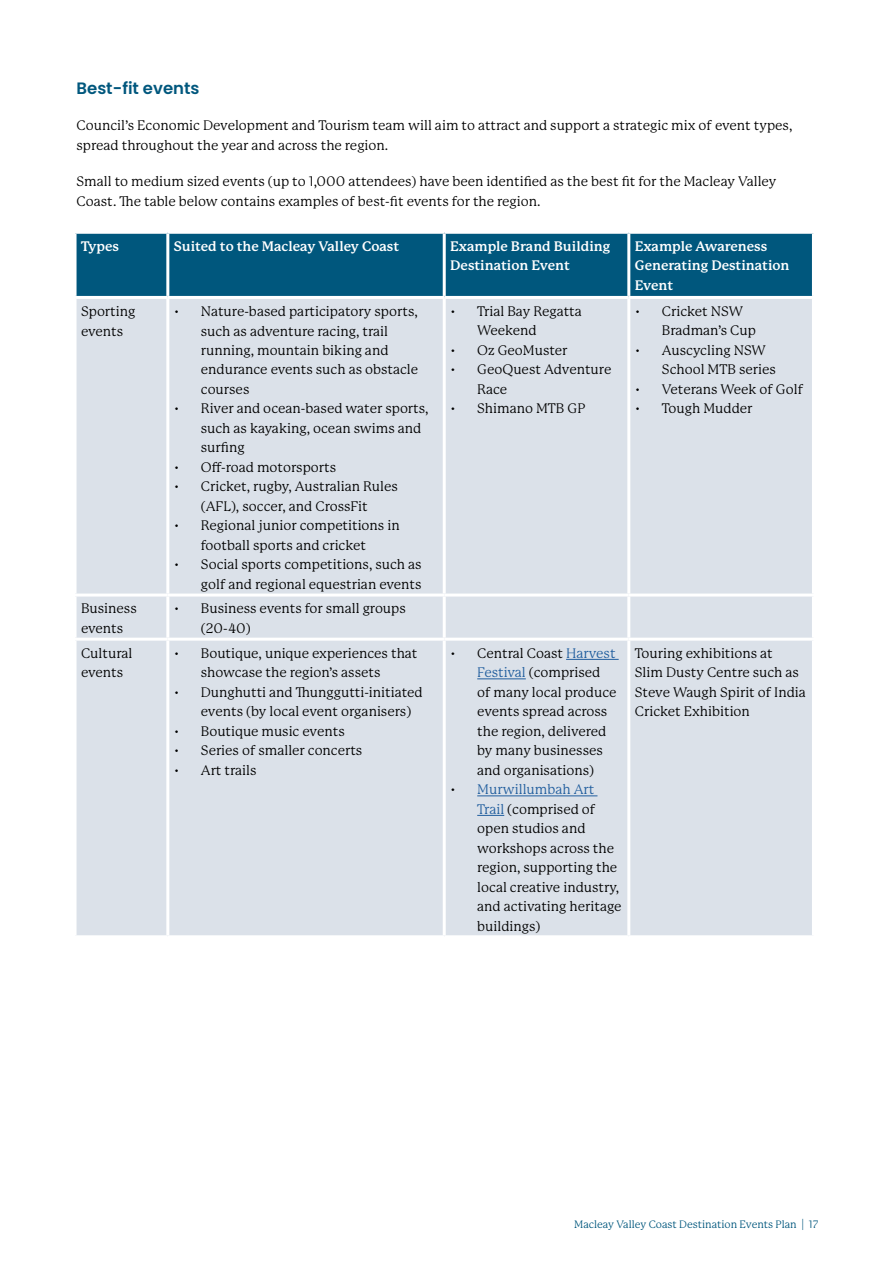
<style>
.page{position:relative;width:893px;height:1263px;background:#fff}
.page>*{position:absolute;margin:0;border:0;box-sizing:border-box;transform-origin:0 0}
.t1{font:600 16.5px "Poppins";color:#00577d}
.t2{font:13.5px/19.5px "P22 Mackinac Pro";color:#000}
.t3{font:700 13.5px/19.5px "P22 Mackinac Pro";color:#fff}
.t4{font:10.5px "P22 Mackinac Pro";color:#00577d}
.s1{color:#215e9e}
</style>
<div class="page">
<div style="left:77px;top:234px;width:735px;height:62px;background:#00577d"></div>
<div style="left:77px;top:299px;width:735px;height:636px;background:#dbe1e9"></div>
<hr style="left:166px;top:234px;width:3px;height:62px;background:#fff">
<hr style="left:443px;top:234px;width:3px;height:62px;background:#fff">
<hr style="left:627px;top:234px;width:3px;height:62px;background:#fff">
<hr style="left:166px;top:299px;width:3px;height:294px;background:#fff">
<hr style="left:443px;top:299px;width:3px;height:294px;background:#fff">
<hr style="left:627px;top:299px;width:3px;height:294px;background:#fff">
<hr style="left:74px;top:593px;width:94px;height:3px;background:#fff">
<hr style="left:168px;top:593px;width:276px;height:3px;background:#fff">
<hr style="left:166px;top:596px;width:3px;height:42px;background:#fff">
<hr style="left:444px;top:593px;width:185px;height:3px;background:#fff">
<hr style="left:443px;top:596px;width:3px;height:42px;background:#fff">
<hr style="left:629px;top:593px;width:186px;height:3px;background:#fff">
<hr style="left:627px;top:596px;width:3px;height:42px;background:#fff">
<hr style="left:74px;top:638px;width:94px;height:3px;background:#fff">
<hr style="left:168px;top:638px;width:276px;height:3px;background:#fff">
<hr style="left:166px;top:641px;width:3px;height:294px;background:#fff">
<hr style="left:444px;top:638px;width:185px;height:3px;background:#fff">
<hr style="left:443px;top:641px;width:3px;height:294px;background:#fff">
<hr style="left:629px;top:638px;width:186px;height:3px;background:#fff">
<hr style="left:627px;top:641px;width:3px;height:294px;background:#fff">
<hr style="left:566px;top:659px;width:53px;height:1px;background:#215e9e">
<hr style="left:477px;top:679px;width:49px;height:1px;background:#215e9e">
<hr style="left:477px;top:796px;width:120px;height:1px;background:#215e9e">
<svg style="left:477px;top:815px;width:27px;height:1px"></svg>
<p class="t1" style="left:77px;top:79px;width:124px">Best-fit events</p>
<p class="t2" style="left:77px;top:116px;width:717px">Council’s Economic Development and Tourism team will aim to attract and support a strategic mix of event types, spread throughout the year and across the region.</p>
<p class="t2" style="left:77px;top:172px;width:701px">Small to medium sized events (up to 1,000 attendees) have been identified as the best fit for the Macleay Valley<br>Coast. The table below contains examples of best-fit events for the region.</p>
<p class="t3" style="left:81px;top:237px;width:40px">Types</p>
<p class="t3" style="left:174px;top:237px;width:227px">Suited to the Macleay Valley Coast</p>
<p class="t3" style="left:450px;top:237px;width:162px">Example Brand Building<br>Destination Event</p>
<p class="t3" style="left:635px;top:237px;width:156px">Example Awareness<br>Generating Destination<br>Event</p>
<p class="t2" style="left:81px;top:302px;width:56px">Sporting events</p>
<p class="t2" style="left:201px;top:302px;width:219px;text-indent:-27px">• Nature-based participatory sports, such as adventure racing, trail running, mountain biking and endurance events such as obstacle courses</p>
<p class="t2" style="left:201px;top:399px;width:229px;text-indent:-27px">• River and ocean-based water sports, such as kayaking, ocean swims and surfing</p>
<p class="t2" style="left:174px;top:458px;width:164px">• Off-road motorsports</p>
<p class="t2" style="left:174px;top:477px;width:225px;text-align:center">• Cricket, rugby, Australian Rules (AFL), soccer, and CrossFit</p>
<p class="t2" style="left:174px;top:516px;width:227px;text-align:center">• Regional junior competitions in football sports and cricket</p>
<p class="t2" style="left:174px;top:555px;width:249px;text-align:right">• Social sports competitions, such as golf and regional equestrian events</p>
<p class="t2" style="left:662px;top:302px;width:96px;text-indent:-27px">• Cricket NSW<br>Bradman’s Cup</p>
<p class="t2" style="left:662px;top:341px;width:115px;text-indent:-27px">• Auscycling NSW<br>School MTB series</p>
<p class="t2" style="left:635px;top:380px;width:169px">• Veterans Week of Golf</p>
<p class="t2" style="left:635px;top:399px;width:119px">• Tough Mudder</p>
<p class="t2" style="left:477px;top:302px;width:106px;text-indent:-27px">• Trial Bay Regatta<br>Weekend</p>
<p class="t2" style="left:450px;top:341px;width:119px">• Oz GeoMuster</p>
<p class="t2" style="left:477px;top:360px;width:136px;text-indent:-27px">• GeoQuest Adventure<br>Race</p>
<p class="t2" style="left:450px;top:399px;width:137px">• Shimano MTB GP</p>
<p class="t2" style="left:81px;top:599px;width:57px">Business events</p>
<p class="t2" style="left:201px;top:599px;width:207px;text-indent:-27px">• Business events for small groups (20-40)</p>
<p class="t2" style="left:81px;top:643px;width:53px">Cultural events</p>
<p class="t2" style="left:201px;top:643px;width:218px;text-indent:-27px">• Boutique, unique experiences that showcase the region’s assets</p>
<p class="t2" style="left:201px;top:682px;width:223px;text-indent:-27px">• Dunghutti and Thunggutti-initiated events (by local event organisers)</p>
<p class="t2" style="left:174px;top:721px;width:172px">• Boutique music events</p>
<p class="t2" style="left:174px;top:741px;width:190px">• Series of smaller concerts</p>
<p class="t2" style="left:174px;top:760px;width:84px">• Art trails</p>
<p class="t2" style="left:477px;top:643px;width:141px;text-indent:-27px">• Central Coast <span class="s1">Harvest<br>Festival</span> (comprised of many local produce events spread across the region, delivered by many businesses and organisations)</p>
<p class="t2" style="left:477px;top:780px;width:146px;text-indent:-27px">• <span class="s1">Murwillumbah Art<br>Trail</span> (comprised of open studios and workshops across the region, supporting the local creative industry, and activating heritage buildings)</p>
<p class="t2" style="left:635px;top:643px;width:172px">Touring exhibitions at<br>Slim Dusty Centre such as<br>Steve Waugh Spirit of India<br>Cricket Exhibition</p>
<p class="t4" style="left:574px;top:1219px;width:246px">Macleay Valley Coast Destination Events Plan | 17</p>
</div>
